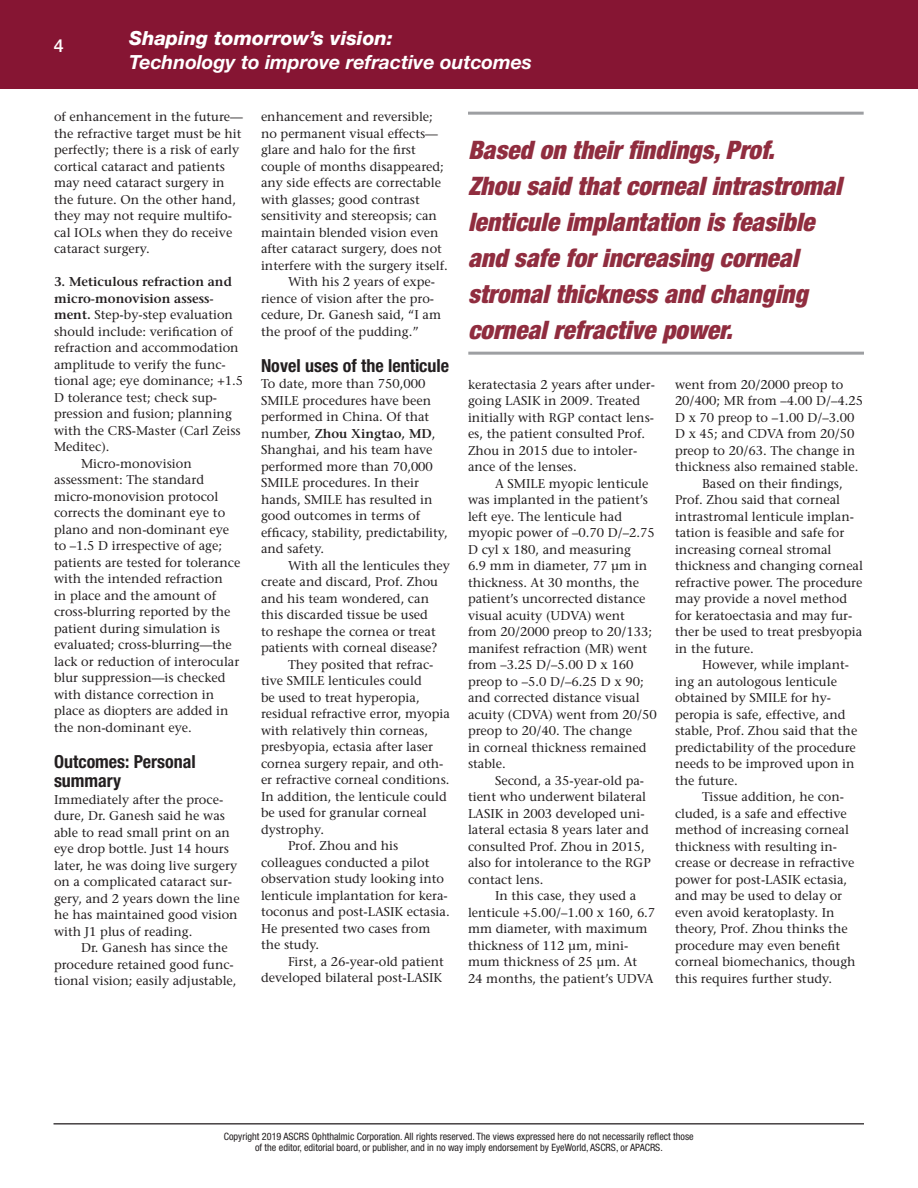
<style>
.page{position:relative;width:918px;height:1188px;background:#fff}
.page>*{position:absolute;margin:0;border:0;box-sizing:border-box;transform-origin:0 0}
.Pull_Quote_Text{font:italic 900 condensed 25.5px/36px "Helvetica Neue LT Std";color:#902d3f}
.Page_Header{font:italic 700 19.5px/24px "Helvetica Neue LT Std";color:#fff}
.Subhead{font:700 condensed 18px/19.5px "Helvetica Neue LT Std";color:#231f20}
.t1{font:500 18px "Helvetica Neue LT Std";color:#fff}
.Main_text{font:12.75px/16.5px "Stone Serif";color:#231f20}
.reference{font:condensed 10.2px/10.9px "Helvetica Neue LT Std";color:#231f20;text-align:center}
.s1{font-weight:800}
.s2{font-weight:600}
</style>
<div class="page">
<div style="left:0;top:0;width:918px;height:88px;background:#861533"></div>
<hr style="left:54px;top:1123px;width:810px;height:1px;background:#231f20">
<hr style="left:468px;top:352px;width:396px;height:3px;background:#9d9fa2">
<hr style="left:468px;top:112px;width:396px;height:3px;background:#9d9fa2">
<p class="t1" style="left:54px;top:35px;width:12px">4</p>
<p class="Page_Header" style="left:129px;top:25px;width:405px"><span class="s1">Shaping tomorrow’s vision:<br></span>Technology to improve refractive outcomes</p>
<p class="Main_text" style="left:54px;top:109px;width:191px">of enhancement in the future— the refractive target must be hit perfectly; there is a risk of early cortical cataract and patients may need cataract surgery in the future. On the other hand, they may not require multifo&shy;cal IOLs when they do receive cataract surgery.</p>
<p class="Main_text" style="left:54px;top:274px;width:191px"><span class="s2">3. Meticulous refraction and micro-monovision assess&shy;ment.</span> Step-by-step evaluation should include: verification of refraction and accommodation amplitude to verify the func&shy;tional age; eye dominance; +1.5<br>D tolerance test; check sup&shy;pression and fusion; planning with the CRS-Master (Carl Zeiss<br>Meditec).</p>
<p class="Main_text" style="left:54px;top:455px;width:188px;text-indent:27px">Micro-monovision assessment: The standard micro-monovision protocol corrects the dominant eye to plano and non-dominant eye to –1.5 D irrespective of age; patients are tested for tolerance with the intended refraction<br>in place and the amount of cross-blurring reported by the patient during simulation is evaluated; cross-blurring—the lack or reduction of interocular blur suppression—is checked with distance correction in place as diopters are added in the non-dominant eye.</p>
<p class="Subhead" style="left:54px;top:751px;width:143px">Outcomes: Personal summary</p>
<p class="Main_text" style="left:54px;top:791px;width:187px">Immediately after the proce&shy;dure, Dr. Ganesh said he was able to read small print on an eye drop bottle. Just 14 hours later, he was doing live surgery on a complicated cataract sur&shy;gery, and 2 years down the line he has maintained good vision with J1 plus of reading.</p>
<p class="Main_text" style="left:54px;top:940px;width:184px;text-indent:27px">Dr. Ganesh has since the procedure retained good func&shy;tional vision; easily adjustable,</p>
<p class="Main_text" style="left:261px;top:109px;width:188px">enhancement and reversible; no permanent visual effects— glare and halo for the first couple of months disappeared; any side effects are correctable with glasses; good contrast sensitivity and stereopsis; can maintain blended vision even after cataract surgery, does not interfere with the surgery itself.</p>
<p class="Main_text" style="left:261px;top:274px;width:182px;text-indent:27px">With his 2 years of expe&shy;rience of vision after the pro&shy;cedure, Dr. Ganesh said, “I am the proof of the pudding.”</p>
<p class="Subhead" style="left:261px;top:355px;width:190px">Novel uses of the lenticule</p>
<p class="Main_text" style="left:261px;top:376px;width:188px">To date, more than 750,000<br>SMILE procedures have been performed in China. Of that number, <span class="s2">Zhou Xingtao, MD</span>,<br>Shanghai, and his team have performed more than 70,000<br>SMILE procedures. In their hands, SMILE has resulted in good outcomes in terms of efficacy, stability, predictability, and safety.</p>
<p class="Main_text" style="left:261px;top:557px;width:190px;text-indent:27px">With all the lenticules they create and discard, Prof. Zhou and his team wondered, can this discarded tissue be used<br>to reshape the cornea or treat patients with corneal disease?</p>
<p class="Main_text" style="left:261px;top:656px;width:190px;text-indent:27px">They posited that refrac&shy;tive SMILE lenticules could<br>be used to treat hyperopia, residual refractive error, myopia with relatively thin corneas, presbyopia, ectasia after laser cornea surgery repair, and oth&shy;er refractive corneal conditions.<br>In addition, the lenticule could be used for granular corneal dystrophy.</p>
<p class="Main_text" style="left:261px;top:838px;width:190px;text-indent:27px">Prof. Zhou and his colleagues conducted a pilot observation study looking into lenticule implantation for kera&shy;toconus and post-LASIK ectasia.<br>He presented two cases from the study.</p>
<p class="Main_text" style="left:261px;top:953px;width:184px;text-align:right">First, a 26-year-old patient developed bilateral post-LASIK</p>
<p class="Pull_Quote_Text" style="left:468px;top:132px;width:375px">Based on their findings, Prof.<br>Zhou said that corneal intrastromal lenticule implantation is feasible and safe for increasing corneal stromal thickness and changing corneal refractive power.</p>
<p class="Main_text" style="left:468px;top:376px;width:188px">keratectasia 2 years after under&shy;going LASIK in 2009. Treated initially with RGP contact lens&shy;es, the patient consulted Prof.<br>Zhou in 2015 due to intoler&shy;ance of the lenses.</p>
<p class="Main_text" style="left:468px;top:475px;width:190px;text-indent:27px">A SMILE myopic lenticule was implanted in the patient’s left eye. The lenticule had myopic power of –0.70 D/–2.75<br>D cyl x 180, and measuring<br>6.9 mm in diameter, 77 µm in thickness. At 30 months, the patient’s uncorrected distance visual acuity (UDVA) went from 20/2000 preop to 20/133; manifest refraction (MR) went from –3.25 D/–5.00 D x 160 preop to –5.0 D/–6.25 D x 90; and corrected distance visual acuity (CDVA) went from 20/50 preop to 20/40. The change<br>in corneal thickness remained stable.</p>
<p class="Main_text" style="left:468px;top:772px;width:184px;text-indent:27px">Second, a 35-year-old pa&shy;tient who underwent bilateral<br>LASIK in 2003 developed uni&shy;lateral ectasia 8 years later and consulted Prof. Zhou in 2015, also for intolerance to the RGP contact lens.</p>
<p class="Main_text" style="left:468px;top:888px;width:189px;text-indent:27px">In this case, they used a lenticule +5.00/–1.00 x 160, 6.7 mm diameter, with maximum thickness of 112 µm, mini&shy;mum thickness of 25 µm. At<br>24 months, the patient’s UDVA</p>
<p class="Main_text" style="left:675px;top:376px;width:190px">went from 20/2000 preop to<br>20/400; MR from –4.00 D/–4.25<br>D x 70 preop to –1.00 D/–3.00<br>D x 45; and CDVA from 20/50 preop to 20/63. The change in thickness also remained stable.</p>
<p class="Main_text" style="left:675px;top:475px;width:190px;text-indent:27px">Based on their findings,<br>Prof. Zhou said that corneal intrastromal lenticule implan&shy;tation is feasible and safe for increasing corneal stromal thickness and changing corneal refractive power. The procedure may provide a novel method for keratoectasia and may fur&shy;ther be used to treat presbyopia in the future.</p>
<p class="Main_text" style="left:675px;top:657px;width:184px;text-indent:27px">However, while implant&shy;ing an autologous lenticule obtained by SMILE for hy&shy;peropia is safe, effective, and stable, Prof. Zhou said that the predictability of the procedure needs to be improved upon in the future.</p>
<p class="Main_text" style="left:675px;top:789px;width:182px;text-indent:27px">Tissue addition, he con&shy;cluded, is a safe and effective method of increasing corneal thickness with resulting in&shy;crease or decrease in refractive power for post-LASIK ectasia, and may be used to delay or even avoid keratoplasty. In theory, Prof. Zhou thinks the procedure may even benefit corneal biomechanics, though this requires further study.</p>
<p class="reference" style="left:224px;top:1131px;width:471px">Copyright 2019 ASCRS Ophthalmic Corporation. All rights reserved. The views expressed here do not necessarily reflect those of the editor, editorial board, or publisher, and in no way imply endorsement by EyeWorld, ASCRS, or APACRS.</p>
</div>
